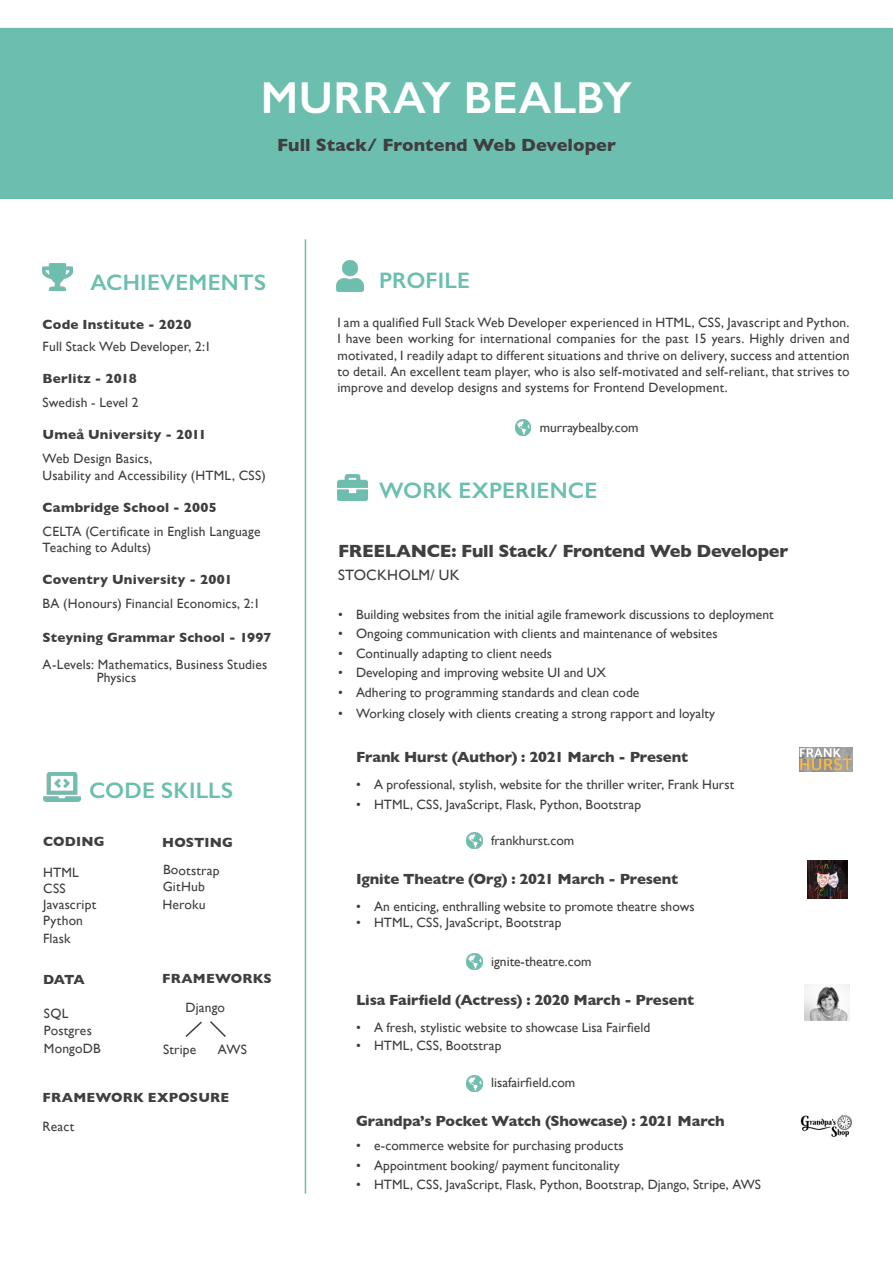
<style>
.page{position:relative;width:893px;height:1263px;background:#fff}
.page>*{position:absolute;margin:0;border:0;box-sizing:border-box;transform-origin:0 0}
.t1{font:600 45px "Gill Sans";letter-spacing:.005em;color:#fff}
.t2{font:600 22.5px "Gill Sans";letter-spacing:.01em;color:#6cbfaf}
.t3{font:700 18px "Gill Sans";letter-spacing:-.01em;color:#403f40}
.t4{font:700 15px "Gill Sans";letter-spacing:-.01em;color:#403f40}
.t5{font:15px "Gill Sans";letter-spacing:.015em;color:#403f40}
.t6{font:13.5px/16.2px "Gill Sans";letter-spacing:.005em;color:#403f40;text-align:justify}
.t7{font:700 13.5px "Gill Sans";letter-spacing:.015em;color:#403f40}
.t8{font:700 13.5px "Gill Sans";letter-spacing:.015em;color:#404040}
</style>
<div class="page">
<div style="left:0;top:28px;width:893px;height:171px;background:#6cbeaf"></div>
<hr style="left:305px;top:239px;width:1px;height:954px;background:#6abcaf">
<img style="left:337px;top:261px;width:26px;height:30px">
<img style="left:42px;top:264px;width:31px;height:27px">
<img style="left:338px;top:474px;width:30px;height:26px">
<img style="left:43px;top:772px;width:37px;height:30px">
<svg style="left:185px;top:1021px;width:41px;height:16px"></svg>
<img style="left:515px;top:420px;width:16px;height:15px">
<img style="left:799px;top:747px;width:54px;height:25px">
<img style="left:805px;top:984px;width:45px;height:37px">
<img style="left:807px;top:860px;width:40px;height:39px">
<img style="left:800px;top:1114px;width:52px;height:23px">
<img style="left:467px;top:833px;width:15px;height:15px">
<img style="left:467px;top:1076px;width:15px;height:15px">
<img style="left:467px;top:954px;width:15px;height:15px">
<p class="t1" style="left:261px;top:71px;width:373px">MURRAY BEALBY</p>
<p class="t3" style="left:277px;top:130px;width:340px">Full Stack/ Frontend Web Developer</p>
<p class="t2" style="left:91px;top:269px;width:177px">ACHIEVEMENTS</p>
<p class="t2" style="left:379px;top:267px;width:92px">PROFILE</p>
<p class="t7" style="left:43px;top:313px;width:150px">Code Institute - 2020</p>
<p class="t6" style="left:43px;top:338px;width:170px">Full Stack Web Developer, 2:1</p>
<p class="t7" style="left:43px;top:368px;width:96px">Berlitz - 2018</p>
<p class="t6" style="left:43px;top:394px;width:98px">Swedish - Level 2</p>
<p class="t7" style="left:43px;top:424px;width:165px">Umeå University - 2011</p>
<p class="t6" style="left:43px;top:451px;width:111px">Web Design Basics,</p>
<p class="t6" style="left:43px;top:467px;width:225px">Usability and Accessibility (HTML, CSS)</p>
<p class="t7" style="left:43px;top:497px;width:176px">Cambridge School - 2005</p>
<p class="t6" style="left:43px;top:523px;width:219px">CELTA (Certificate in English Language</p>
<p class="t6" style="left:43px;top:539px;width:110px">Teaching to Adults)</p>
<p class="t7" style="left:43px;top:569px;width:191px">Coventry University - 2001</p>
<p class="t6" style="left:43px;top:595px;width:219px">BA (Honours) Financial Economics, 2:1</p>
<p class="t7" style="left:43px;top:627px;width:230px">Steyning Grammar School - 1997</p>
<p class="t6" style="left:43px;top:656px;width:226px">A-Levels: Mathematics, Business Studies</p>
<p class="t6" style="left:97px;top:670px;width:41px">Physics</p>
<p class="t6" style="left:337px;top:314px;width:514px">I am a qualified Full Stack Web Developer experienced in HTML, CSS, Javascript and Python.<br>I have been working for international companies for the past 15 years. Highly driven and motivated, I readily adapt to different situations and thrive on delivery, success and attention to detail. An excellent team player, who is also self-motivated and self-reliant, that strives to improve and develop designs and systems for Frontend Development.</p>
<p class="t6" style="left:540px;top:419px;width:100px">murraybealby.com</p>
<p class="t2" style="left:379px;top:477px;width:219px">WORK EXPERIENCE</p>
<p class="t3" style="left:338px;top:537px;width:452px">FREELANCE: Full Stack/ Frontend Web Developer</p>
<p class="t5" style="left:338px;top:566px;width:123px">STOCKHOLM/ UK</p>
<p class="t6" style="left:338px;top:606px;width:437px">• Building websites from the initial agile framework discussions to deployment</p>
<p class="t6" style="left:338px;top:626px;width:381px">• Ongoing communication with clients and maintenance of websites</p>
<p class="t6" style="left:338px;top:645px;width:216px">• Continually adapting to client needs</p>
<p class="t6" style="left:338px;top:665px;width:270px">• Developing and improving website UI and UX</p>
<p class="t6" style="left:338px;top:684px;width:303px">• Adhering to programming standards and clean code</p>
<p class="t6" style="left:338px;top:706px;width:379px">• Working closely with clients creating a strong rapport and loyalty</p>
<p class="t2" style="left:89px;top:777px;width:146px">CODE SKILLS</p>
<p class="t8" style="left:43px;top:830px;width:63px">CODING</p>
<p class="t7" style="left:162px;top:832px;width:72px">HOSTING</p>
<p class="t6" style="left:43px;top:864px;width:37px">HTML</p>
<p class="t6" style="left:43px;top:880px;width:24px">CSS</p>
<p class="t6" style="left:43px;top:896px;width:55px">Javascript</p>
<p class="t6" style="left:43px;top:912px;width:41px">Python</p>
<p class="t6" style="left:43px;top:930px;width:29px">Flask</p>
<p class="t6" style="left:163px;top:861px;width:58px;rotate:1deg">Bootstrap</p>
<p class="t6" style="left:163px;top:878px;width:44px;rotate:1deg">GitHub</p>
<p class="t6" style="left:163px;top:896px;width:45px;rotate:1deg">Heroku</p>
<p class="t7" style="left:43px;top:969px;width:43px">DATA</p>
<p class="t7" style="left:162px;top:967px;width:111px">FRAMEWORKS</p>
<p class="t6" style="left:185px;top:999px;width:41px">Django</p>
<p class="t6" style="left:163px;top:1041px;width:35px">Stripe</p>
<p class="t6" style="left:218px;top:1041px;width:30px">AWS</p>
<p class="t7" style="left:43px;top:1086px;width:188px">FRAMEWORK EXPOSURE</p>
<p class="t6" style="left:43px;top:1118px;width:33px">React</p>
<p class="t6" style="left:44px;top:1005px;width:26px">SQL</p>
<p class="t6" style="left:44px;top:1022px;width:49px">Postgres</p>
<p class="t6" style="left:44px;top:1040px;width:58px">MongoDB</p>
<p class="t4" style="left:356px;top:745px;width:334px">Frank Hurst (Author) : 2021 March - Present</p>
<p class="t6" style="left:356px;top:776px;width:380px">• A professional, stylish, website for the thriller writer, Frank Hurst</p>
<p class="t6" style="left:356px;top:796px;width:287px">• HTML, CSS, JavaScript, Flask, Python, Bootstrap</p>
<p class="t6" style="left:491px;top:832px;width:84px">frankhurst.com</p>
<p class="t4" style="left:356px;top:867px;width:324px">Ignite Theatre (Org) : 2021 March - Present</p>
<p class="t6" style="left:356px;top:898px;width:340px">• An enticing, enthralling website to promote theatre shows</p>
<p class="t6" style="left:356px;top:914px;width:207px">• HTML, CSS, JavaScript, Bootstrap</p>
<p class="t6" style="left:491px;top:953px;width:102px">ignite-theatre.com</p>
<p class="t4" style="left:356px;top:988px;width:340px">Lisa Fairfield (Actress) : 2020 March - Present</p>
<p class="t6" style="left:356px;top:1019px;width:296px">• A fresh, stylistic website to showcase Lisa Fairfield</p>
<p class="t6" style="left:356px;top:1037px;width:147px">• HTML, CSS, Bootstrap</p>
<p class="t6" style="left:491px;top:1074px;width:86px">lisafairfield.com</p>
<p class="t4" style="left:356px;top:1109px;width:370px">Grandpa’s Pocket Watch (Showcase) : 2021 March</p>
<p class="t6" style="left:356px;top:1137px;width:269px">• e-commerce website for purchasing products</p>
<p class="t6" style="left:356px;top:1157px;width:265px">• Appointment booking/ payment funcitonality</p>
<p class="t6" style="left:356px;top:1176px;width:406px">• HTML, CSS, JavaScript, Flask, Python, Bootstrap, Django, Stripe, AWS</p>
</div>
